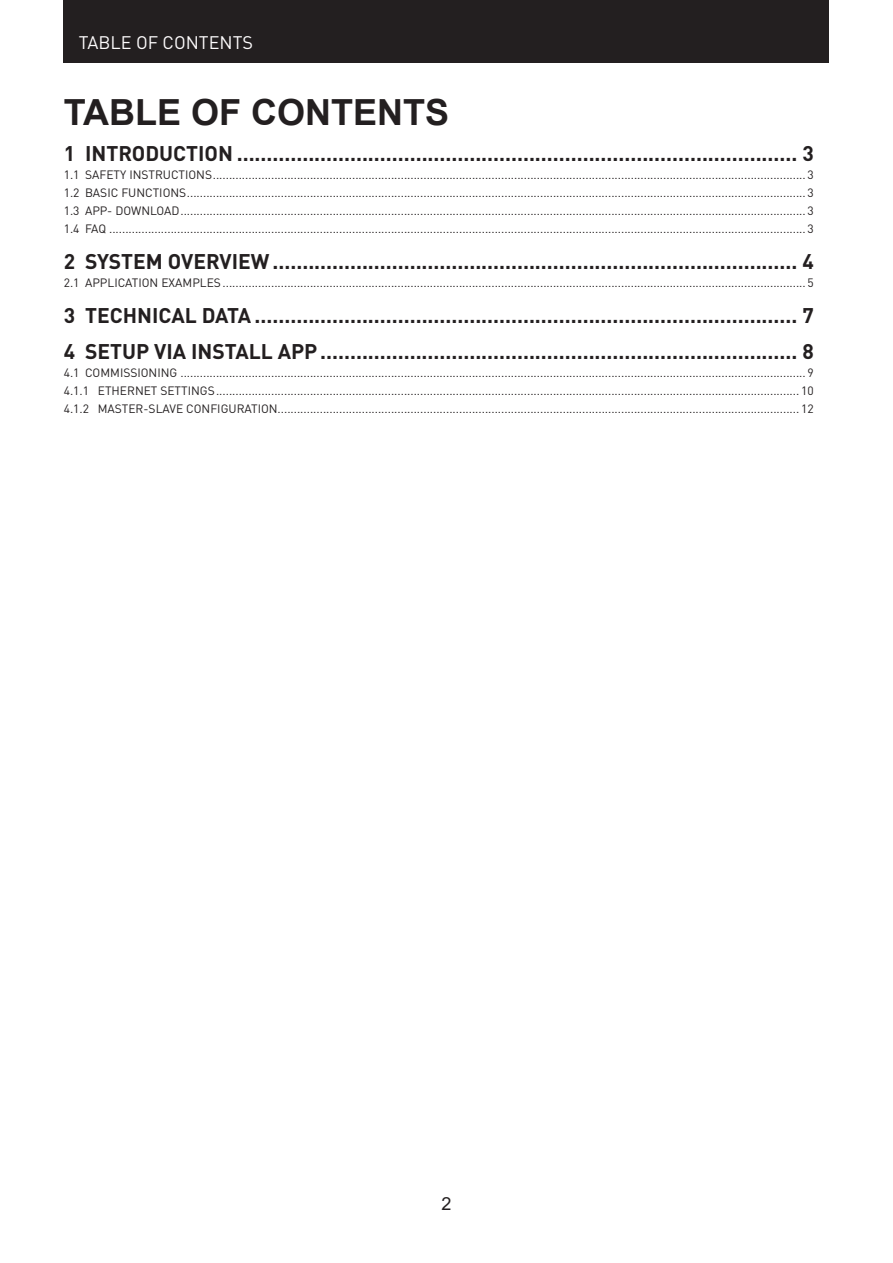
<style>
.page{position:relative;width:893px;height:1263px;background:#fff}
.page>*{position:absolute;margin:0;border:0;box-sizing:border-box;transform-origin:0 0}
.t1{font:700 36px "Arial";color:#231f20}
.t2{font:700 21px "DIN Pro";color:#231f20}
.Orientierungspfad{font:18px "DIN Pro";color:#fefcfd}
.t3{font:18px "Arial";color:#231f20}
.t4{font:12px "DIN Pro";color:#231f20}
</style>
<div class="page">
<div style="left:64px;top:0;width:765px;height:63px;background:#231f20"></div>
<p class="Orientierungspfad" style="left:79px;top:28px;width:176px">TABLE OF CONTENTS</p>
<p class="t1" style="left:64px;top:87px;width:387px">TABLE OF CONTENTS</p>
<p class="t2" style="left:64px;top:137px;width:752px">1 INTRODUCTION .............................................................................................. 3</p>
<p class="t4" style="left:64px;top:166px;width:752px">1.1 SAFETY INSTRUCTIONS....................................................................................................................................................................................... 3</p>
<p class="t4" style="left:64px;top:184px;width:752px">1.2 BASIC FUNCTIONS............................................................................................................................................................................................... 3</p>
<p class="t4" style="left:64px;top:202px;width:752px">1.3 APP- DOWNLOAD................................................................................................................................................................................................. 3</p>
<p class="t4" style="left:64px;top:220px;width:752px">1.4 FAQ ....................................................................................................................................................................................................................... 3</p>
<p class="t2" style="left:64px;top:245px;width:752px">2 SYSTEM OVERVIEW........................................................................................ 4</p>
<p class="t4" style="left:64px;top:274px;width:752px">2.1 APPLICATION EXAMPLES.................................................................................................................................................................................... 5</p>
<p class="t2" style="left:64px;top:299px;width:752px">3 TECHNICAL DATA ........................................................................................... 7</p>
<p class="t2" style="left:64px;top:335px;width:752px">4 SETUP VIA INSTALL APP................................................................................ 8</p>
<p class="t4" style="left:64px;top:364px;width:752px">4.1 COMMISSIONING ................................................................................................................................................................................................. 9</p>
<p class="t4" style="left:64px;top:382px;width:752px">4.1.1 ETHERNET SETTINGS.................................................................................................................................................................................... 10</p>
<p class="t4" style="left:64px;top:400px;width:752px">4.1.2 MASTER-SLAVE CONFIGURATION................................................................................................................................................................. 12</p>
<h3 class="t3" style="left:441px;top:1191px;width:12px">2</h3>
</div>
